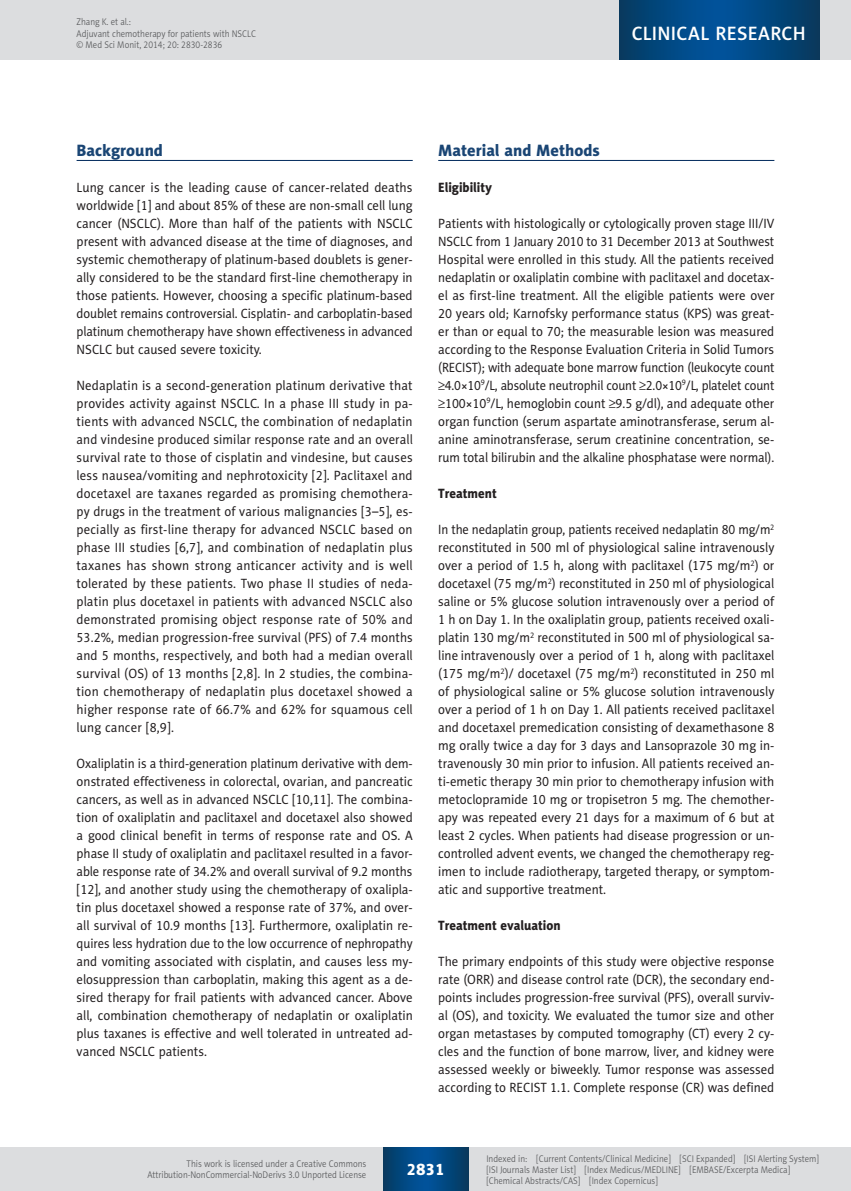
<style>
.page{position:relative;width:851px;height:1191px;background:#fff}
.page>*{position:absolute;margin:0;border:0;box-sizing:border-box;transform-origin:0 0}
.t1{font:19.5px "Naomi Sans EFN Medium";letter-spacing:.015em;color:#fff}
.MSM_Headline_1{font:16.5px "Naomi Sans EFN Heavy";color:#1a4574}
.t2{font:16.5px "Naomi Sans EFN Heavy";color:#fff}
.MSM_Body{font:13.5px/18px "Naomi Sans EFN";color:#231f20;text-align:justify;scale:.95 1}
.MSM_Body-2{font:13.5px/18px "Naomi Sans EFN";color:#231f20;text-align:justify;scale:.93 1}
.MSM_Body-3{font:13.5px/18px "Naomi Sans EFN";color:#231f20;text-align:justify;scale:.94 1}
.MSM_Body-4{font:13.5px/18px "Naomi Sans EFN";color:#231f20;text-align:justify;scale:.96 1}
.MSM_Headline_2{font:13.5px "Naomi Sans EFN Heavy";color:#231f20;scale:.95 1}
.MSM_pagina_zywa{font:9.75px/11.2px "Naomi Sans EFN Light";color:#57585a;scale:.9 1}
.MSM_pagina_sygnatura{font:9.75px "Naomi Sans EFN Light";color:#57585a;scale:.9 1}
.s1{font-family:"Standard Sym L"}
</style>
<div class="page">
<hr style="left:77px;top:160px;width:335px;height:1px;background:#00295c">
<hr style="left:438px;top:160px;width:336px;height:1px;background:#00295c">
<div style="left:0;top:1148px;width:850px;height:43px;background:#dcdddf"></div>
<svg style="left:383px;top:1147px;width:85px;height:43px;background:#02477e"></svg>
<div style="left:0;top:0;width:850px;height:60px;background:#dcdddf"></div>
<svg style="left:619px;top:0;width:200px;height:60px;background:#02477e"></svg>
<p class="MSM_pagina_zywa" style="left:77px;top:16px;width:201px">Zhang K. et al.:<br>Adjuvant chemotherapy for patients with NSCLC</p>
<p class="MSM_pagina_sygnatura" style="left:77px;top:39px;width:163px">© Med Sci Monit, 2014; 20: 2830-2836</p>
<h1 class="t1" style="left:631px;top:22px;width:175px">CLINICAL RESEARCH</h1>
<p class="MSM_Headline_1" style="left:77px;top:140px;width:88px">Background</p>
<p class="MSM_Body-4" style="left:77px;top:178px;width:352px">Lung cancer is the leading cause of cancer-related deaths worldwide [1] and about 85% of these are non-small cell lung cancer (NSCLC). More than half of the patients with NSCLC present with advanced disease at the time of diagnoses, and systemic chemotherapy of platinum-based doublets is gener&shy;ally considered to be the standard first-line chemotherapy in those patients. However, choosing a specific platinum-based doublet remains controversial. Cisplatin- and carboplatin-based platinum chemotherapy have shown effectiveness in advanced NSCLC but caused severe toxicity.</p>
<p class="MSM_Body" style="left:77px;top:376px;width:355px">Nedaplatin is a second-generation platinum derivative that provides activity against NSCLC. In a phase III study in pa&shy;tients with advanced NSCLC, the combination of nedaplatin and vindesine produced similar response rate and an overall survival rate to those of cisplatin and vindesine, but causes less nausea/vomiting and nephrotoxicity [2]. Paclitaxel and docetaxel are taxanes regarded as promising chemothera&shy;py drugs in the treatment of various malignancies [3–5], es&shy;pecially as first-line therapy for advanced NSCLC based on phase III studies [6,7], and combination of nedaplatin plus taxanes has shown strong anticancer activity and is well tolerated by these patients. Two phase II studies of neda&shy;platin plus docetaxel in patients with advanced NSCLC also demonstrated promising object response rate of 50% and 53.2%, median progression-free survival (PFS) of 7.4 months and 5 months, respectively, and both had a median overall survival (OS) of 13 months [2,8]. In 2 studies, the combina&shy;tion chemotherapy of nedaplatin plus docetaxel showed a higher response rate of 66.7% and 62% for squamous cell lung cancer [8,9].</p>
<p class="MSM_Body-3" style="left:77px;top:754px;width:359px">Oxaliplatin is a third-generation platinum derivative with dem&shy;onstrated effectiveness in colorectal, ovarian, and pancreatic cancers, as well as in advanced NSCLC [10,11]. The combina&shy;tion of oxaliplatin and paclitaxel and docetaxel also showed a good clinical benefit in terms of response rate and OS. A phase II study of oxaliplatin and paclitaxel resulted in a favor&shy;able response rate of 34.2% and overall survival of 9.2 months [12], and another study using the chemotherapy of oxalipla&shy;tin plus docetaxel showed a response rate of 37%, and over&shy;all survival of 10.9 months [13]. Furthermore, oxaliplatin re&shy;quires less hydration due to the low occurrence of nephropathy and vomiting associated with cisplatin, and causes less my&shy;elosuppression than carboplatin, making this agent as a de&shy;sired therapy for frail patients with advanced cancer. Above all, combination chemotherapy of nedaplatin or oxaliplatin plus taxanes is effective and well tolerated in untreated ad&shy;vanced NSCLC patients.</p>
<p class="MSM_Headline_1" style="left:438px;top:140px;width:163px">Material and Methods</p>
<p class="MSM_Headline_2" style="left:438px;top:179px;width:58px">Eligibility</p>
<p class="MSM_Body" style="left:438px;top:214px;width:355px">Patients with histologically or cytologically proven stage III/IV NSCLC from 1 January 2010 to 31 December 2013 at Southwest Hospital were enrolled in this study. All the patients received nedaplatin or oxaliplatin combine with paclitaxel and docetax&shy;el as first-line treatment. All the eligible patients were over 20 years old; Karnofsky performance status (KPS) was great&shy;er than or equal to 70; the measurable lesion was measured according to the Response Evaluation Criteria in Solid Tumors (RECIST); with adequate bone marrow function (leukocyte count <span class="s1">³</span>4.0×10<sup>9</sup>/L, absolute neutrophil count <span class="s1">³</span>2.0×10<sup>9</sup>/L, platelet count <span class="s1">³</span>100×10<sup>9</sup>/L, hemoglobin count <span class="s1">³</span>9.5 g/dl), and adequate other organ function (serum aspartate aminotransferase, serum al&shy;anine aminotransferase, serum creatinine concentration, se&shy;rum total bilirubin and the alkaline phosphatase were normal).</p>
<p class="MSM_Headline_2" style="left:438px;top:485px;width:63px">Treatment</p>
<p class="MSM_Body-2" style="left:438px;top:520px;width:363px">In the nedaplatin group, patients received nedaplatin 80 mg/m<sup>2 </sup>reconstituted in 500 ml of physiological saline intravenously over a period of 1.5 h, along with paclitaxel (175 mg/m<sup>2</sup>) or docetaxel (75 mg/m<sup>2</sup>) reconstituted in 250 ml of physiological saline or 5% glucose solution intravenously over a period of 1 h on Day 1. In the oxaliplatin group, patients received oxali&shy;platin 130 mg/m<sup>2</sup> reconstituted in 500 ml of physiological sa&shy;line intravenously over a period of 1 h, along with paclitaxel (175 mg/m<sup>2</sup>)/ docetaxel (75 mg/m<sup>2</sup>) reconstituted in 250 ml of physiological saline or 5% glucose solution intravenously over a period of 1 h on Day 1. All patients received paclitaxel and docetaxel premedication consisting of dexamethasone 8 mg orally twice a day for 3 days and Lansoprazole 30 mg in&shy;travenously 30 min prior to infusion. All patients received an&shy;ti-emetic therapy 30 min prior to chemotherapy infusion with metoclopramide 10 mg or tropisetron 5 mg. The chemother&shy;apy was repeated every 21 days for a maximum of 6 but at least 2 cycles. When patients had disease progression or un&shy;controlled advent events, we changed the chemotherapy reg&shy;imen to include radiotherapy, targeted therapy, or symptom&shy;atic and supportive treatment.</p>
<p class="MSM_Headline_2" style="left:438px;top:917px;width:130px">Treatment evaluation</p>
<p class="MSM_Body" style="left:438px;top:952px;width:355px">The primary endpoints of this study were objective response rate (ORR) and disease control rate (DCR), the secondary end&shy;points includes progression-free survival (PFS), overall surviv&shy;al (OS), and toxicity. We evaluated the tumor size and other organ metastases by computed tomography (CT) every 2 cy&shy;cles and the function of bone marrow, liver, and kidney were assessed weekly or biweekly. Tumor response was assessed according to RECIST 1.1. Complete response (CR) was defined</p>
<p class="MSM_pagina_zywa" style="left:147px;top:1158px;width:245px;text-align:right">This work is licensed under a Creative Commons<br>Attribution-NonCommercial-NoDerivs 3.0 Unported License</p>
<p class="t2" style="left:406px;top:1159px;width:40px">2831</p>
<p class="MSM_pagina_zywa" style="left:486px;top:1152px;width:371px">Indexed in: [Current Contents/Clinical Medicine] [SCI Expanded] [ISI Alerting System] [ISI Journals Master List] [Index Medicus/MEDLINE] [EMBASE/Excerpta Medica] [Chemical Abstracts/CAS] [Index Copernicus]</p>
</div>
